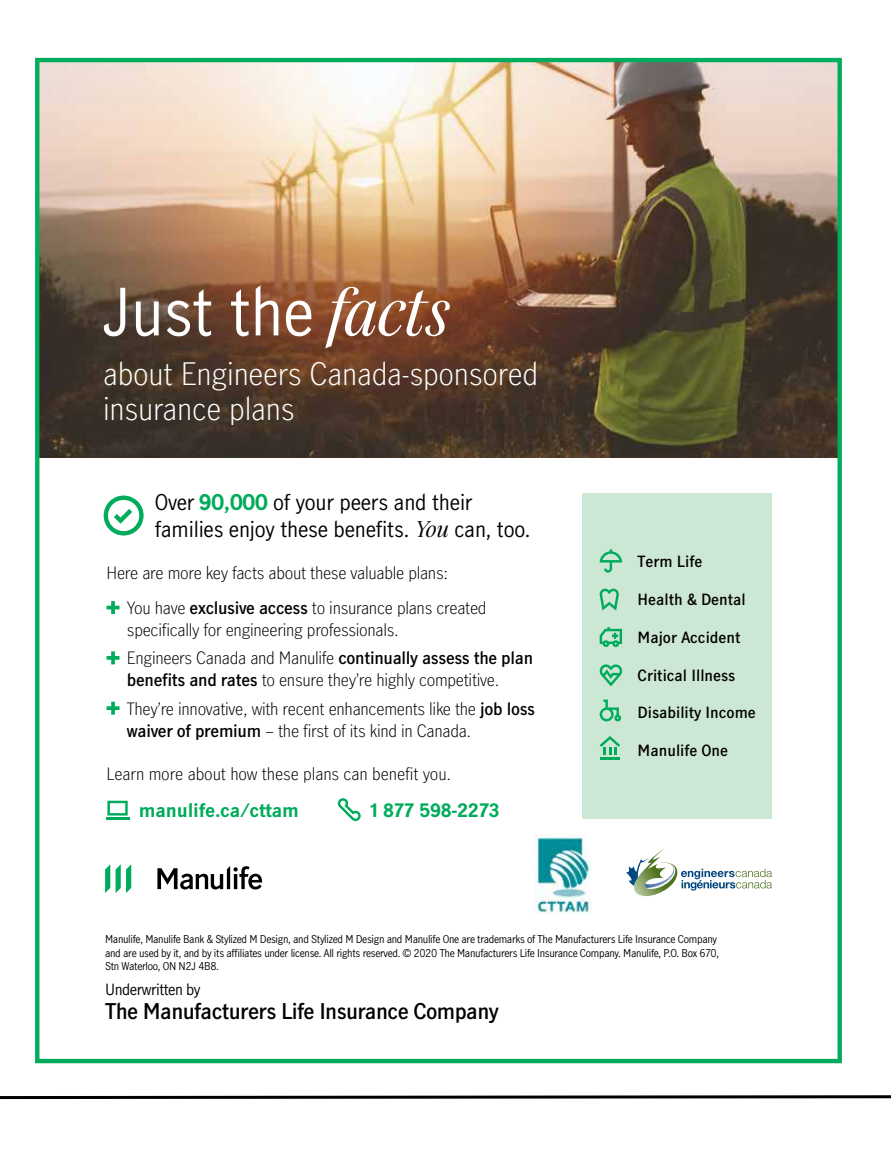
<style>
.page{position:relative;width:891px;height:1161px;background:#fff}
.page>*{position:absolute;margin:0;border:0;box-sizing:border-box;transform-origin:0 0}
.t1{font:61.2px "Manulife JH Sans";letter-spacing:-.01em;color:#fff}
.t2{font:300 29.1px/35px "Manulife JH Sans";letter-spacing:-.01em;color:#fff}
.t3{font:20.4px/26.2px "Manulife JH Sans";letter-spacing:-.01em;color:#000}
.t4{font:600 20.4px "Manulife JH Sans";letter-spacing:-.03em;color:#000}
.t5{font:700 17.55px "Manulife JH Sans";letter-spacing:-.01em;color:#00ac5b}
.t6{font:300 16.05px/28.5px "Manulife JH Sans";letter-spacing:-.02em;color:#000}
.t7{font:600 14.55px "Manulife JH Sans";color:#000}
.t8{font:14.55px "Manulife JH Sans";letter-spacing:-.03em;color:#000}
.t9{font:10.2px/13.8px "Manulife JH Sans";letter-spacing:-.03em;color:#000}
.s1{font-family:"Manulife JH Serif";font-style:italic}
.s2{font-weight:700;color:#00ac5b}
.s3{font-weight:600}
</style>
<div class="page">
<img style="left:40px;top:63px;width:797px;height:395px">
<svg style="left:103px;top:496px;width:41px;height:40px"></svg>
<div style="left:582px;top:493px;width:190px;height:326px;background:#cce7d3"></div>
<svg style="left:600px;top:549px;width:22px;height:24px"></svg>
<svg style="left:600px;top:589px;width:19px;height:22px"></svg>
<svg style="left:600px;top:627px;width:22px;height:20px"></svg>
<svg style="left:599px;top:664px;width:24px;height:22px"></svg>
<svg style="left:600px;top:700px;width:21px;height:21px"></svg>
<hr style="left:600px;top:757px;width:20px;height:2px;background:#00ac5b">
<svg style="left:600px;top:736px;width:20px;height:19px"></svg>
<svg style="left:107px;top:801px;width:21px;height:15px"></svg>
<hr style="left:106px;top:817px;width:23px;height:3px;background:#00ac5b">
<svg style="left:338px;top:798px;width:23px;height:23px"></svg>
<svg style="left:107px;top:601px;width:13px;height:13px"></svg>
<svg style="left:107px;top:651px;width:13px;height:13px"></svg>
<svg style="left:107px;top:702px;width:13px;height:13px"></svg>
<svg style="left:157px;top:866px;width:105px;height:24px"></svg>
<svg style="left:116px;top:864px;width:15px;height:29px"></svg>
<svg style="left:105px;top:864px;width:5px;height:29px"></svg>
<svg style="left:626px;top:849px;width:146px;height:47px"></svg>
<img style="left:535px;top:835px;width:57px;height:79px">
<svg style="left:40px;top:63px;width:5px;height:5px"></svg>
<div style="left:35px;top:58px;width:807px;height:1005px;border:4px solid #01ac5c"></div>
<svg style="left:0;top:1095px;width:891px;height:5px"></svg>
<h1 class="t1" style="left:103px;top:268px;width:349px">Just the <span class="s1">facts</span></h1>
<h2 class="t2" style="left:103px;top:356px;width:437px">about Engineers Canada-sponsored insurance plans</h2>
<p class="t3" style="left:155px;top:489px;width:377px">Over <span class="s2">90,000</span> of your peers and their families enjoy these benefits. <span class="s1">You</span> can, too.</p>
<p class="t6" style="left:127px;top:555px;width:361px;line-height:35px;text-indent:-20px">Here are more key facts about these valuable plans:<br>You have <span class="s3">exclusive access</span> to insurance plans created</p>
<p class="t6" style="left:127px;top:615px;width:408px">specifically for engineering professionals.<br>Engineers Canada and Manulife <span class="s3">continually assess the plan</span></p>
<p class="t6" style="left:127px;top:665px;width:410px"><span class="s3">benefits and rates</span> to ensure they’re highly competitive.<br>They’re innovative, with recent enhancements like the <span class="s3">job loss</span></p>
<p class="t6" style="left:127px;top:716px;width:346px"><span class="s3">waiver of premium</span> – the first of its kind in Canada.</p>
<p class="t6" style="left:107px;top:759px;width:346px">Learn more about how these plans can benefit you.</p>
<p class="t5" style="left:139px;top:797px;width:162px">manulife.ca/cttam</p>
<p class="t5" style="left:370px;top:797px;width:130px">1 877 598-2273</p>
<p class="t7" style="left:638px;top:551px;width:66px">Term Life</p>
<p class="t7" style="left:638px;top:589px;width:110px">Health &amp; Dental</p>
<p class="t7" style="left:638px;top:627px;width:104px">Major Accident</p>
<p class="t7" style="left:638px;top:664px;width:99px">Critical Illness</p>
<p class="t7" style="left:638px;top:702px;width:120px">Disability Income</p>
<p class="t7" style="left:638px;top:740px;width:92px">Manulife One</p>
<p class="t9" style="left:105px;top:931px;width:616px">Manulife, Manulife Bank &amp; Stylized M Design, and Stylized M Design and Manulife One are trademarks of The Manufacturers Life Insurance Company and are used by it, and by its affiliates under license. All rights reserved. © 2020 The Manufacturers Life Insurance Company. Manulife, P.O. Box 670,<br>Stn Waterloo, ON N2J 4B8.</p>
<p class="t8" style="left:105px;top:979px;width:97px">Underwritten by</p>
<p class="t4" style="left:105px;top:996px;width:395px">The Manufacturers Life Insurance Company</p>
</div>
